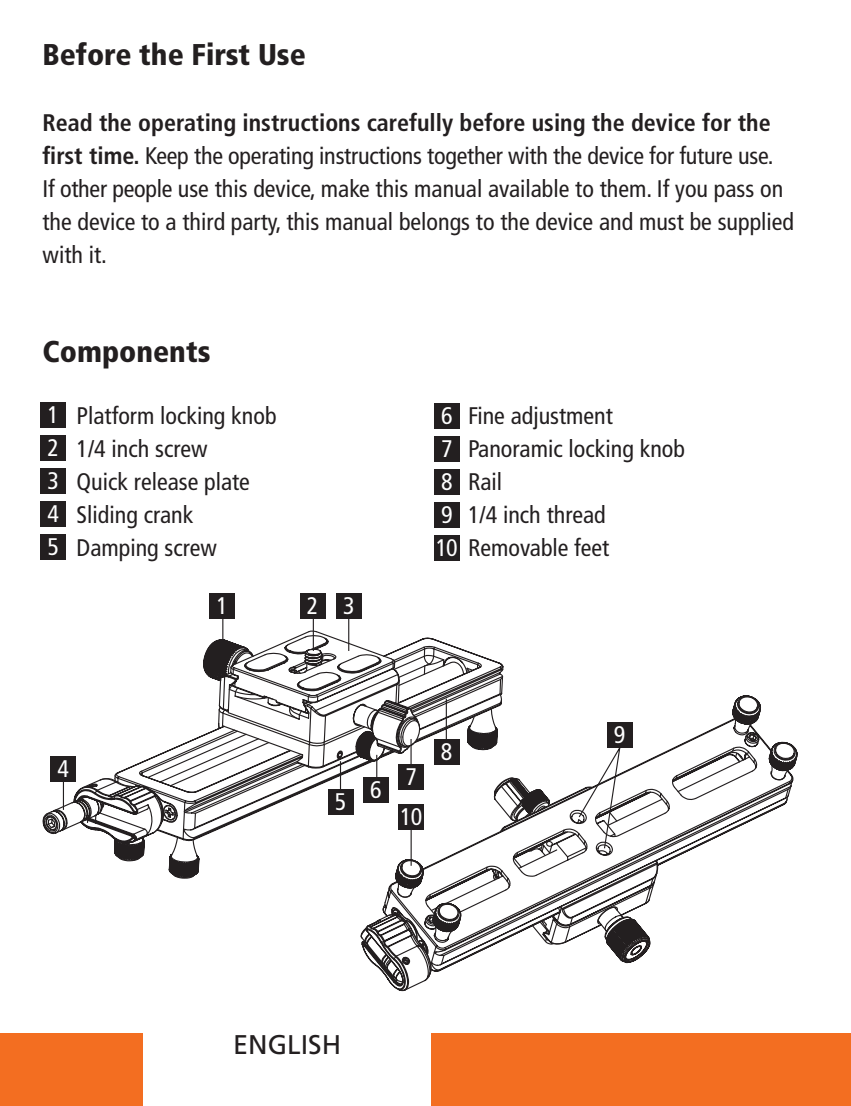
<style>
.page{position:relative;width:851px;height:1106px;background:#fff}
.page>*{position:absolute;margin:0;border:0;box-sizing:border-box;transform-origin:0 0}
.t1{font:900 condensed 30px "Frutiger LT";color:#231f20}
.t2{font:27px "Frutiger LT";color:#231f20}
.t3{font:condensed 24px/33px "Frutiger LT";color:#231f20}
.t4{font:condensed 24px "Frutiger LT";color:#fff}
.s1{font-weight:700}
.s2{color:#fff}
</style>
<div class="page">
<div style="left:0;top:1033px;width:142px;height:73px;background:#f36e21"></div>
<div style="left:432px;top:1033px;width:418px;height:73px;background:#f36e21"></div>
<div style="left:40px;top:402px;width:26px;height:26px;background:#231f20"></div>
<div style="left:40px;top:435px;width:26px;height:26px;background:#231f20"></div>
<div style="left:40px;top:468px;width:26px;height:26px;background:#231f20"></div>
<div style="left:40px;top:501px;width:26px;height:26px;background:#231f20"></div>
<div style="left:40px;top:534px;width:26px;height:26px;background:#231f20"></div>
<div style="left:434px;top:403px;width:25px;height:25px;background:#231f20"></div>
<div style="left:434px;top:436px;width:25px;height:25px;background:#231f20"></div>
<div style="left:434px;top:469px;width:25px;height:25px;background:#231f20"></div>
<div style="left:434px;top:502px;width:25px;height:25px;background:#231f20"></div>
<div style="left:434px;top:535px;width:25px;height:25px;background:#231f20"></div>
<svg style="left:42px;top:781px;width:31px;height:54px"></svg>
<svg style="left:120px;top:859px;width:80px;height:20px"></svg>
<svg style="left:73px;top:630px;width:277px;height:229px"></svg>
<svg style="left:114px;top:637px;width:204px;height:204px"></svg>
<hr style="left:222px;top:599px;width:1px;height:43px;background:#231f20">
<hr style="left:313px;top:599px;width:1px;height:52px;background:#231f20">
<hr style="left:348px;top:599px;width:1px;height:52px;background:#231f20">
<hr style="left:63px;top:767px;width:1px;height:43px;background:#231f20">
<div style="left:50px;top:756px;width:26px;height:25px;background:#231f20"></div>
<div style="left:209px;top:593px;width:26px;height:25px;background:#231f20"></div>
<div style="left:300px;top:593px;width:25px;height:25px;background:#231f20"></div>
<div style="left:336px;top:593px;width:25px;height:25px;background:#231f20"></div>
<svg style="left:722px;top:695px;width:39px;height:29px"></svg>
<svg style="left:318px;top:637px;width:315px;height:222px"></svg>
<svg style="left:360px;top:777px;width:72px;height:214px"></svg>
<svg style="left:382px;top:724px;width:412px;height:248px"></svg>
<hr style="left:410px;top:825px;width:1px;height:40px;background:#231f20">
<div style="left:607px;top:722px;width:25px;height:25px;background:#231f20"></div>
<div style="left:398px;top:804px;width:26px;height:25px;background:#231f20"></div>
<p class="t1" style="left:43px;top:37px;width:265px">Before the First Use</p>
<p class="t3" style="left:43px;top:106px;width:753px"><span class="s1">Read the operating instructions carefully before using the device for the first time.</span> Keep the operating instructions together with the device for future use.<br>If other people use this device, make this manual available to them. If you pass on the device to a third party, this manual belongs to the device and must be supplied with it.</p>
<p class="t1" style="left:43px;top:334px;width:169px">Components</p>
<p class="t4" style="left:47px;top:401px;width:13px">1</p>
<p class="t4" style="left:47px;top:434px;width:13px">2</p>
<p class="t4" style="left:47px;top:467px;width:13px">3</p>
<p class="t4" style="left:47px;top:500px;width:13px">4</p>
<p class="t4" style="left:47px;top:533px;width:13px">5</p>
<p class="t3" style="left:77px;top:399px;width:201px">Platform locking knob</p>
<p class="t3" style="left:77px;top:432px;width:132px">1/4 inch screw</p>
<p class="t3" style="left:77px;top:465px;width:175px">Quick release plate</p>
<p class="t3" style="left:77px;top:498px;width:118px">Sliding crank</p>
<p class="t3" style="left:77px;top:531px;width:142px">Damping screw</p>
<p class="t4" style="left:216px;top:591px;width:13px">1</p>
<p class="t4" style="left:307px;top:591px;width:13px">2</p>
<p class="t4" style="left:343px;top:591px;width:13px">3</p>
<p class="t3" style="left:468px;top:399px;width:146px">Fine adjustment</p>
<p class="t3" style="left:468px;top:432px;width:218px">Panoramic locking knob</p>
<p class="t3" style="left:468px;top:465px;width:36px">Rail</p>
<p class="t3" style="left:468px;top:498px;width:139px">1/4 inch thread</p>
<p class="t4" style="left:441px;top:401px;width:13px">6</p>
<p class="t4" style="left:441px;top:434px;width:13px">7</p>
<p class="t4" style="left:441px;top:467px;width:13px">8</p>
<p class="t4" style="left:441px;top:500px;width:13px">9</p>
<p class="t3" style="left:435px;top:531px;width:175px"><span class="s2">10</span> Removable feet</p>
<p class="t4" style="left:57px;top:754px;width:13px">4</p>
<p class="t4" style="left:335px;top:788px;width:13px">5</p>
<p class="t4" style="left:370px;top:775px;width:13px">6</p>
<p class="t4" style="left:405px;top:763px;width:13px">7</p>
<p class="t4" style="left:400px;top:802px;width:24px">10</p>
<p class="t4" style="left:441px;top:738px;width:13px">8</p>
<p class="t4" style="left:614px;top:721px;width:13px">9</p>
<p class="t2" style="left:233px;top:1028px;width:109px">ENGLISH</p>
</div>
